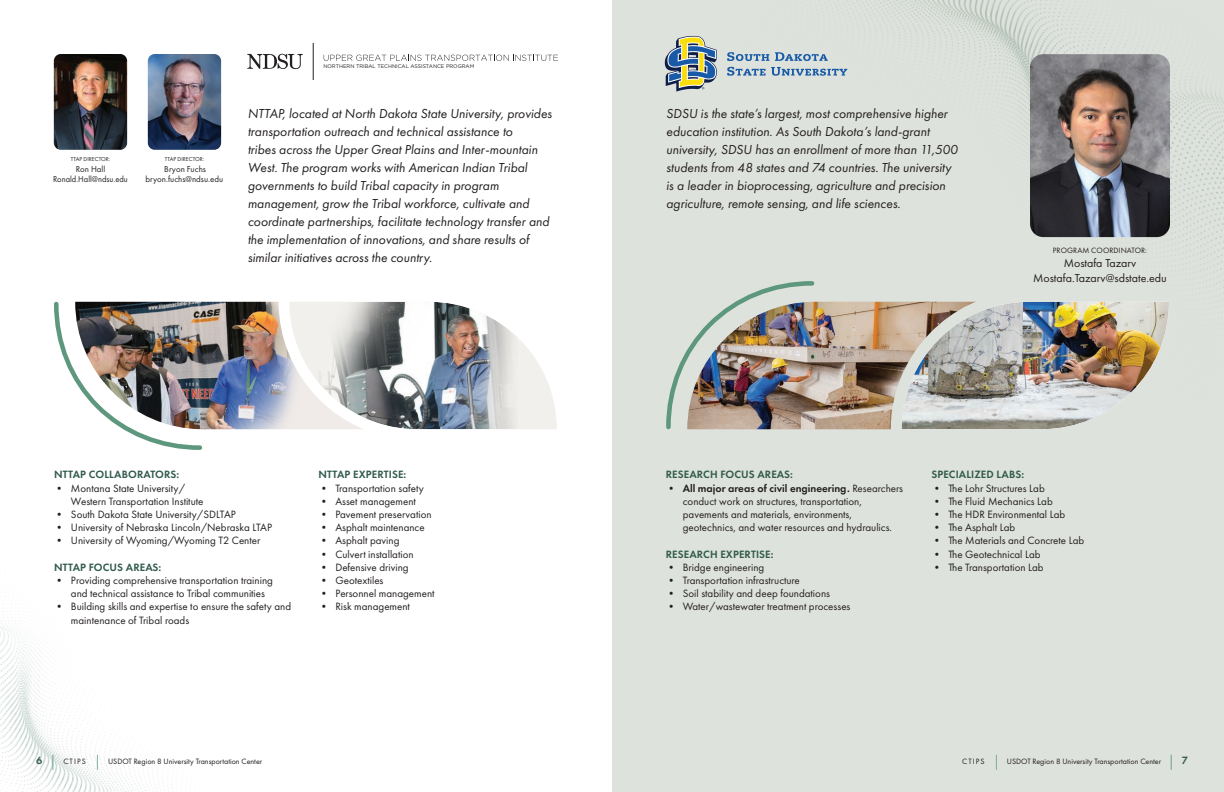
<style>
.page{position:relative;width:1224px;height:792px;background:#fff}
.page>*{position:absolute;margin:0;border:0;box-sizing:border-box;transform-origin:0 0}
.t1{font:italic 13.5px/18px "Futura PT";color:#231f20}
.t2{font:12px/14.4px "Futura PT";color:#231f20;text-align:center}
.t3{font:11px/13.2px "Futura PT";color:#231f20}
.t4{font:600 11px "Futura PT";letter-spacing:.01em;color:#315b4c}
.t5{font:8.9px/10.7px "Futura PT";color:#231f20;text-align:center}
.t6{font:8px "Futura PT";color:#231f20}
.t7{font:5.9px "Futura PT";letter-spacing:.01em;color:#231f20}
.t8{font:5.2px "Gotham";color:#231f20}
.s1{font-weight:600}
.s2{font-weight:600;font-size:11px;color:#345c4b}
.s3{font-size:15px;color:#5d977d}
</style>
<div class="page">
<img style="left:0;top:429px;width:267px;height:363px">
<img style="left:54px;top:54px;width:73px;height:96px">
<img style="left:148px;top:54px;width:73px;height:96px">
<img style="left:202px;top:302px;width:71px;height:127px">
<img style="left:54px;top:302px;width:148px;height:148px">
<img style="left:273px;top:301px;width:284px;height:129px">
<svg style="left:247px;top:54px;width:56px;height:16px"></svg>
<svg style="left:324px;top:55px;width:234px;height:6px"></svg>
<hr style="left:313px;top:43px;width:1px;height:37px;background:#231f20">
<div style="left:612px;top:0;width:612px;height:792px;background:#dee2dc"></div>
<img style="left:728px;top:0;width:496px;height:430px">
<img style="left:1030px;top:54px;width:140px;height:183px">
<img style="left:814px;top:302px;width:71px;height:127px">
<img style="left:666px;top:281px;width:148px;height:148px">
<img style="left:885px;top:285px;width:300px;height:145px">
<svg style="left:727px;top:52px;width:42px;height:9px"></svg>
<svg style="left:775px;top:52px;width:53px;height:9px"></svg>
<svg style="left:665px;top:36px;width:52px;height:56px"></svg>
<svg style="left:727px;top:67px;width:120px;height:9px"></svg>
<p class="t7" style="left:71px;top:156px;width:41px">TTAP DIRECTOR:</p>
<p class="t5" style="left:53px;top:163px;width:76px">Ron Hall<br>Ronald.Hall@ndsu.edu</p>
<p class="t7" style="left:165px;top:156px;width:41px">TTAP DIRECTOR:</p>
<p class="t5" style="left:146px;top:163px;width:79px">Bryon Fuchs bryon.fuchs@ndsu.edu</p>
<p class="t8" style="left:323px;top:63px;width:152px">NORTHERN TRIBAL TECHNICAL ASSISTANCE PROGRAM</p>
<p class="t1" style="left:248px;top:104px;width:306px">NTTAP, located at North Dakota State University, provides transportation outreach and technical assistance to<br>tribes across the Upper Great Plains and Inter-mountain West. The program works with American Indian Tribal governments to build Tribal capacity in program management, grow the Tribal workforce, cultivate and coordinate partnerships, facilitate technology transfer and the implementation of innovations, and share results of similar initiatives across the country.</p>
<p class="t4" style="left:54px;top:468px;width:127px">NTTAP COLLABORATORS:</p>
<p class="t3" style="left:71px;top:481px;width:134px;text-indent:-17px">• Montana State University/<br>Western Transportation Institute</p>
<p class="t3" style="left:54px;top:508px;width:183px">• South Dakota State University/SDLTAP</p>
<p class="t3" style="left:54px;top:521px;width:220px">• University of Nebraska Lincoln/Nebraska LTAP</p>
<p class="t3" style="left:54px;top:534px;width:208px">• University of Wyoming/Wyoming T2 Center</p>
<p class="t4" style="left:54px;top:560px;width:109px">NTTAP FOCUS AREAS:</p>
<p class="t3" style="left:71px;top:574px;width:203px;text-indent:-17px">• Providing comprehensive transportation training and technical assistance to Tribal communities</p>
<p class="t3" style="left:71px;top:600px;width:222px;text-indent:-17px">• Building skills and expertise to ensure the safety and maintenance of Tribal roads</p>
<p class="t4" style="left:318px;top:468px;width:89px">NTTAP EXPERTISE:</p>
<p class="t3" style="left:318px;top:481px;width:107px">• Transportation safety</p>
<p class="t3" style="left:318px;top:494px;width:99px">• Asset management</p>
<p class="t3" style="left:318px;top:508px;width:115px">• Pavement preservation</p>
<p class="t3" style="left:318px;top:521px;width:108px">• Asphalt maintenance</p>
<p class="t3" style="left:318px;top:534px;width:83px">• Asphalt paving</p>
<p class="t3" style="left:318px;top:547px;width:97px">• Culvert installation</p>
<p class="t3" style="left:318px;top:560px;width:92px">• Defensive driving</p>
<p class="t3" style="left:318px;top:574px;width:67px">• Geotextiles</p>
<p class="t3" style="left:318px;top:587px;width:118px">• Personnel management</p>
<p class="t3" style="left:318px;top:600px;width:93px">• Risk management</p>
<p class="t1" style="left:666px;top:104px;width:293px">SDSU is the state’s largest, most comprehensive higher education institution. As South Dakota’s land-grant university, SDSU has an enrollment of more than 11,500 students from 48 states and 74 countries. The university is a leader in bioprocessing, agriculture and precision agriculture, remote sensing, and life sciences.</p>
<p class="t6" style="left:1053px;top:245px;width:96px">PROGRAM COORDINATOR:</p>
<p class="t2" style="left:1033px;top:256px;width:135px">Mostafa Tazarv<br>Mostafa.Tazarv@sdstate.edu</p>
<p class="t4" style="left:666px;top:468px;width:129px">RESEARCH FOCUS AREAS:</p>
<p class="t3" style="left:683px;top:481px;width:222px;text-indent:-17px">• <span class="s1">All major areas of civil engineering.</span> Researchers conduct work on structures, transportation, pavements and materials, environments, geotechnics, and water resources and hydraulics.</p>
<p class="t4" style="left:666px;top:547px;width:109px">RESEARCH EXPERTISE:</p>
<p class="t3" style="left:666px;top:560px;width:100px">• Bridge engineering</p>
<p class="t3" style="left:666px;top:574px;width:136px">• Transportation infrastructure</p>
<p class="t3" style="left:666px;top:587px;width:166px">• Soil stability and deep foundations</p>
<p class="t3" style="left:666px;top:600px;width:186px">• Water/wastewater treatment processes</p>
<p class="t4" style="left:931px;top:468px;width:94px">SPECIALIZED LABS:</p>
<p class="t3" style="left:931px;top:481px;width:115px">• The Lohr Structures Lab</p>
<p class="t3" style="left:931px;top:494px;width:123px">• The Fluid Mechanics Lab</p>
<p class="t3" style="left:931px;top:508px;width:135px">• The HDR Environmental Lab</p>
<p class="t3" style="left:931px;top:521px;width:85px">• The Asphalt Lab</p>
<p class="t3" style="left:931px;top:534px;width:154px">• The Materials and Concrete Lab</p>
<p class="t3" style="left:931px;top:547px;width:111px">• The Geotechnical Lab</p>
<p class="t3" style="left:931px;top:560px;width:114px">• The Transportation Lab</p>
<p class="t6" style="left:36px;top:756px;width:228px"><span class="s2">6</span> <span class="s3">|</span> CTIPS <span class="s3">|</span> USDOT Region 8 University Transportation Center</p>
<p class="t6" style="left:962px;top:756px;width:227px">CTIPS <span class="s3">|</span> USDOT Region 8 University Transportation Center <span class="s3">|</span> <span class="s2">7</span></p>
</div>
